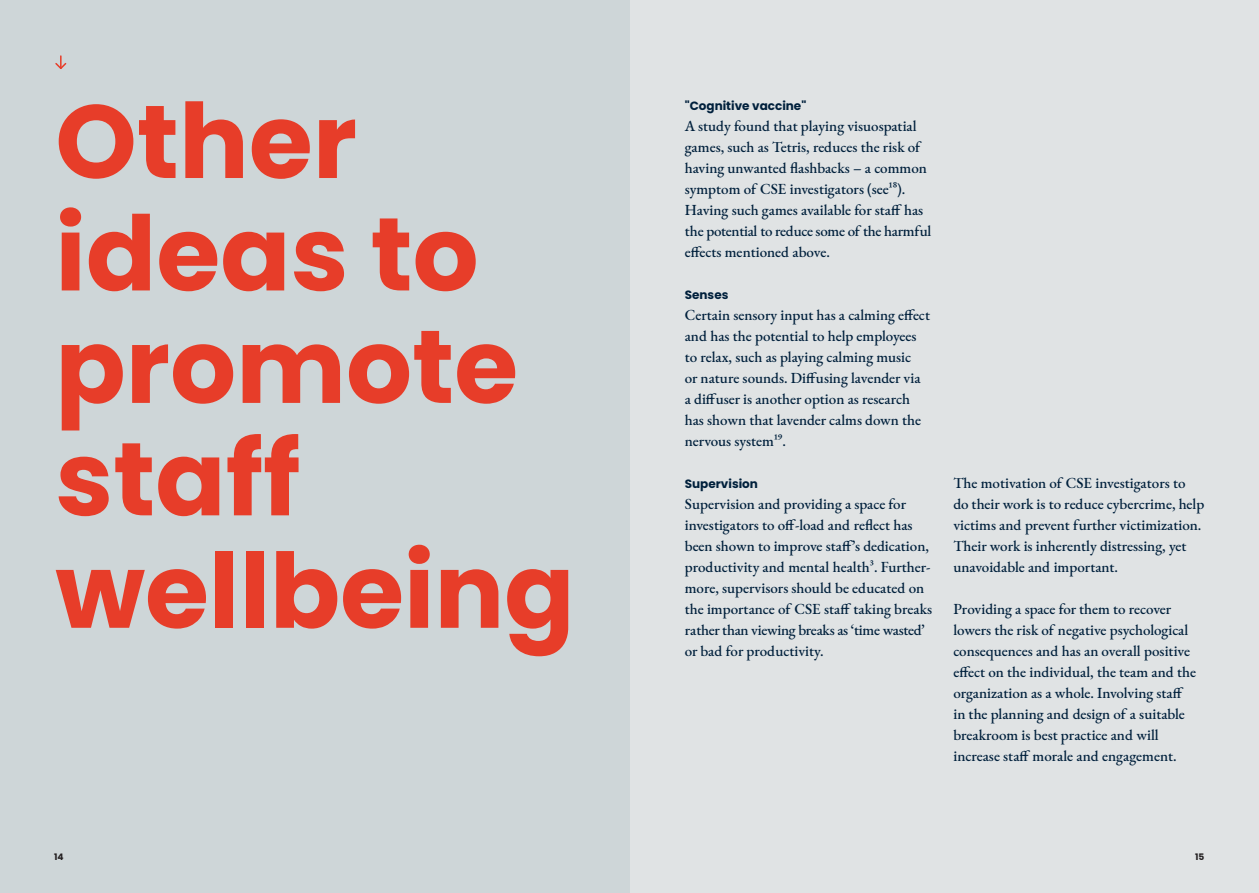
<style>
.page{position:relative;width:1259px;height:893px;background:#fff}
.page>*{position:absolute;margin:0;border:0;box-sizing:border-box;transform-origin:0 0}
.t1{font:700 103.65px/112.5px "Poppins";color:#e73d29}
.t2{font:500 15px/21px "EB Garamond";color:#00203c}
.t3{font:700 12px "Poppins";color:#00203c}
.t4{font:700 9px "Poppins";color:#231f20}
</style>
<div class="page">
<div style="left:629px;top:0;width:630px;height:893px;background:#e0e3e4"></div>
<div style="left:0;top:0;width:629px;height:893px;background:#ced6d8"></div>
<svg style="left:55px;top:56px;width:12px;height:13px"></svg>
<p class="t1" style="left:55px;top:86px;width:464px">Other ideas to promote staff</p>
<p class="t1" style="left:55px;top:536px;width:521px">wellbeing</p>
<p class="t4" style="left:54px;top:851px;width:11px">14</p>
<p class="t3" style="left:685px;top:99px;width:123px">"Cognitive vaccine"</p>
<p class="t2" style="left:685px;top:116px;width:248px">A study found that playing visuospatial games, such as Tetris, reduces the risk of having unwanted flashbacks – a common symptom of CSE investigators (see¹⁸).<br>Having such games available for staff has the potential to reduce some of the harmful effects mentioned above.</p>
<p class="t3" style="left:685px;top:288px;width:45px">Senses</p>
<p class="t2" style="left:685px;top:305px;width:247px">Certain sensory input has a calming effect and has the potential to help employees to relax, such as playing calming music<br>or nature sounds. Diffusing lavender via a diffuser is another option as research has shown that lavender calms down the nervous system¹⁹.</p>
<p class="t3" style="left:685px;top:477px;width:75px">Supervision</p>
<p class="t2" style="left:685px;top:494px;width:249px">Supervision and providing a space for investigators to off-load and reflect has been shown to improve staff’s dedication, productivity and mental health³. Further&shy;more, supervisors should be educated on the importance of CSE staff taking breaks rather than viewing breaks as ‘time wasted’ or bad for productivity.</p>
<p class="t2" style="left:953px;top:473px;width:252px">The motivation of CSE investigators to do their work is to reduce cybercrime, help victims and prevent further victimization.<br>Their work is inherently distressing, yet unavoidable and important.</p>
<p class="t2" style="left:953px;top:599px;width:244px">Providing a space for them to recover lowers the risk of negative psychological consequences and has an overall positive effect on the individual, the team and the organization as a whole. Involving staff in the planning and design of a suitable breakroom is best practice and will increase staff morale and engagement.</p>
<p class="t4" style="left:1195px;top:851px;width:11px">15</p>
</div>
